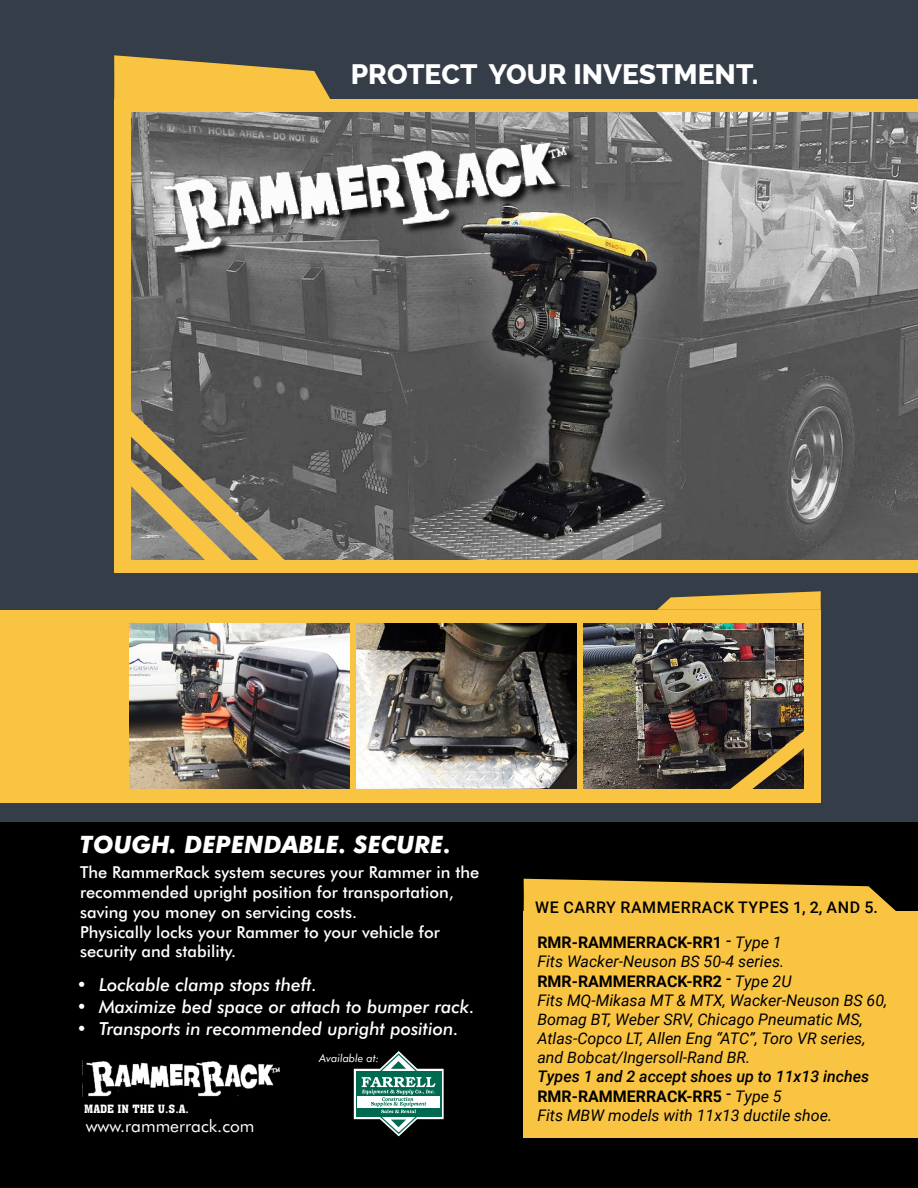
<style>
.page{position:relative;width:918px;height:1188px;background:#343d48}
.page>*{position:absolute;margin:0;border:0;box-sizing:border-box;transform-origin:0 0}
.t1{font:800 28.2px "Raleway";color:#fff}
.t2{font:italic 700 24px "Futura BT";color:#fff}
.t3{font:italic 500 18px "Futura BT";color:#fff}
.t4{font:17.25px "Futura BT";color:#fff}
.t5{font:500 16.5px/19.8px "Futura BT";color:#fff}
.t6{font:italic 15.9px/19.2px "Roboto";color:#000}
.t7{font:500 15.9px "Roboto";letter-spacing:.035em;color:#000}
.t8{font:11.25px "Aachen BT";color:#fff}
.t9{font:italic 10.95px "Futura BT";color:#fff}
.s1{font-weight:700;font-style:normal}
.s2{font-weight:500}
</style>
<div class="page">
<div style="left:114px;top:99px;width:804px;height:473px;background:#f9c442"></div>
<div style="left:0;top:610px;width:821px;height:193px;background:#f9c442"></div>
<img style="left:131px;top:112px;width:787px;height:447px">
<div style="left:155px;top:142px;width:423px;height:124px;background:#000;opacity:.88"></div>
<img style="left:154px;top:132px;width:419px;height:125px">
<svg style="left:114px;top:55px;width:216px;height:44px"></svg>
<svg style="left:657px;top:591px;width:164px;height:19px"></svg>
<img style="left:129px;top:624px;width:220px;height:165px">
<img style="left:356px;top:624px;width:220px;height:165px">
<img style="left:583px;top:624px;width:220px;height:165px">
<svg style="left:729px;top:730px;width:75px;height:59px"></svg>
<svg style="left:131px;top:408px;width:154px;height:152px"></svg>
<div style="left:0;top:822px;width:918px;height:366px;background:#000"></div>
<img style="left:86px;top:1061px;width:194px;height:36px">
<div style="left:356px;top:1071px;width:85px;height:46px;background:#006a51"></div>
<div style="left:358px;top:1096px;width:82px;height:12px;background:#fff"></div>
<svg style="left:362px;top:1052px;width:74px;height:83px"></svg>
<div style="left:524px;top:911px;width:394px;height:227px;background:#f9c442"></div>
<svg style="left:524px;top:879px;width:372px;height:32px;background:#d5a738"></svg>
<h1 class="t1" style="left:351px;top:58px;width:409px">PROTECT YOUR INVESTMENT.</h1>
<h2 class="t2" style="left:80px;top:829px;width:373px">TOUGH. DEPENDABLE. SECURE.</h2>
<p class="t5" style="left:80px;top:862px;width:401px">The RammerRack system secures your Rammer in the recommended upright position for transportation, saving you money on servicing costs.<br>Physically locks your Rammer to your vehicle for security and stability.</p>
<p class="t3" style="left:76px;top:974px;width:242px">• Lockable clamp stops theft.</p>
<p class="t3" style="left:76px;top:996px;width:400px">• Maximize bed space or attach to bumper rack.</p>
<p class="t3" style="left:76px;top:1017px;width:384px">• Transports in recommended upright position.</p>
<p class="t8" style="left:84px;top:1102px;width:106px">MADE IN THE U.S.A.</p>
<p class="t4" style="left:86px;top:1115px;width:170px">www.rammerrack.com</p>
<p class="t9" style="left:319px;top:1051px;width:62px">Available at:</p>
<p class="t7" style="left:535px;top:897px;width:344px">WE CARRY RAMMERRACK TYPES 1, 2, AND 5.</p>
<p class="t6" style="left:537px;top:932px;width:351px"><span class="s1">RMR-RAMMERRACK-RR1</span> <sup>-</sup> Type 1<br>Fits Wacker-Neuson BS 50-4 series.<br><span class="s1">RMR-RAMMERRACK-RR2</span> <sup>-</sup> Type 2U<br>Fits MQ-Mikasa MT &amp; MTX, Wacker-Neuson BS 60, Bomag BT, Weber SRV, Chicago Pneumatic MS, Atlas-Copco LT, Allen Eng “ATC”, Toro VR series, and Bobcat/Ingersoll-Rand BR.</p>
<p class="t6" style="left:537px;top:1067px;width:333px"><span class="s2">Types 1 and 2 accept shoes up to 11x13 inches<br></span><span class="s1">RMR-RAMMERRACK-RR5</span> <sup>-</sup> Type 5<br>Fits MBW models with 11x13 ductile shoe.</p>
</div>
